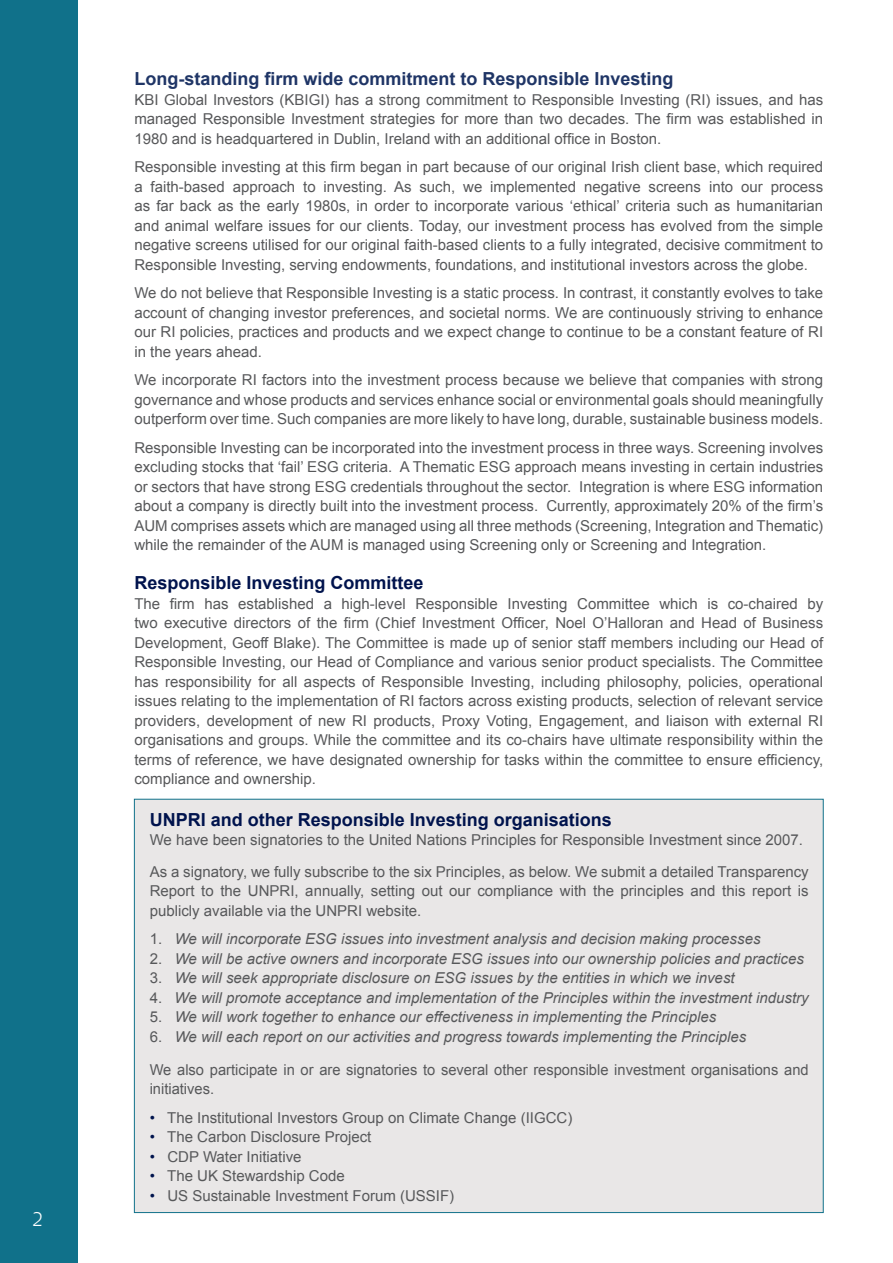
<style>
.page{position:relative;width:893px;height:1263px;background:#fff}
.page>*{position:absolute;margin:0;border:0;box-sizing:border-box;transform-origin:0 0}
.t1{font:300 18.75px "TF Forever";color:#fff}
.t2{font:700 18px "Arial";color:#00134d}
.t3{font:700 18px "Arial";color:#1f3566}
.t4{font:15px/19.5px "Arial";color:#57585a;text-align:justify}
.t5{font:italic 15px "Arial";color:#57585a}
.s1{font-style:normal}
.s2{color:#00134d}
</style>
<div class="page">
<div style="left:0;top:0;width:78px;height:1263px;background:#10718a"></div>
<div style="left:134px;top:799px;width:690px;height:414px;background:#e9e7e7;border:1px solid #10718a"></div>
<p class="t1" style="left:32px;top:1209px;width:13px">2</p>
<p class="t3" style="left:134px;top:67px;width:541px">Long-standing firm wide commitment to Responsible Investing</p>
<p class="t4" style="left:134px;top:90px;width:690px">KBI Global Investors (KBIGI) has a strong commitment to Responsible Investing (RI) issues, and has managed Responsible Investment strategies for more than two decades. The firm was established in 1980 and is headquartered in Dublin, Ireland with an additional office in Boston.</p>
<p class="t4" style="left:134px;top:158px;width:690px">Responsible investing at this firm began in part because of our original Irish client base, which required a faith-based approach to investing. As such, we implemented negative screens into our process as far back as the early 1980s, in order to incorporate various ‘ethical’ criteria such as humanitarian and animal welfare issues for our clients. Today, our investment process has evolved from the simple negative screens utilised for our original faith-based clients to a fully integrated, decisive commitment to Responsible Investing, serving endowments, foundations, and institutional investors across the globe.</p>
<p class="t4" style="left:134px;top:284px;width:690px">We do not believe that Responsible Investing is a static process. In contrast, it constantly evolves to take account of changing investor preferences, and societal norms. We are continuously striving to enhance our RI policies, practices and products and we expect change to continue to be a constant feature of RI in the years ahead.</p>
<p class="t4" style="left:134px;top:371px;width:690px">We incorporate RI factors into the investment process because we believe that companies with strong governance and whose products and services enhance social or environmental goals should meaningfully outperform over time. Such companies are more likely to have long, durable, sustainable business models.</p>
<p class="t4" style="left:134px;top:438px;width:690px">Responsible Investing can be incorporated into the investment process in three ways. Screening involves excluding stocks that ‘fail’ ESG criteria. A Thematic ESG approach means investing in certain industries or sectors that have strong ESG credentials throughout the sector. Integration is where ESG information about a company is directly built into the investment process. Currently, approximately 20% of the firm’s AUM comprises assets which are managed using all three methods (Screening, Integration and Thematic) while the remainder of the AUM is managed using Screening only or Screening and Integration.</p>
<p class="t2" style="left:134px;top:571px;width:291px">Responsible Investing Committee</p>
<p class="t4" style="left:134px;top:594px;width:690px">The firm has established a high-level Responsible Investing Committee which is co-chaired by two executive directors of the firm (Chief Investment Officer, Noel O’Halloran and Head of Business Development, Geoff Blake). The Committee is made up of senior staff members including our Head of Responsible Investing, our Head of Compliance and various senior product specialists. The Committee has responsibility for all aspects of Responsible Investing, including philosophy, policies, operational issues relating to the implementation of RI factors across existing products, selection of relevant service providers, development of new RI products, Proxy Voting, Engagement, and liaison with external RI organisations and groups. While the committee and its co-chairs have ultimate responsibility within the terms of reference, we have designated ownership for tasks within the committee to ensure efficiency, compliance and ownership.</p>
<p class="t2" style="left:150px;top:807px;width:464px">UNPRI and other Responsible Investing organisations</p>
<p class="t4" style="left:150px;top:824px;width:661px;line-height:31.5px">We have been signatories to the United Nations Principles for Responsible Investment since 2007.<br>As a signatory, we fully subscribe to the six Principles, as below. We submit a detailed Transparency</p>
<p class="t4" style="left:150px;top:881px;width:661px">Report to the UNPRI, annually, setting out our compliance with the principles and this report is publicly available via the UNPRI website.</p>
<p class="t5" style="left:150px;top:929px;width:612px"><span class="s1">1.</span> We will incorporate ESG issues into investment analysis and decision making processes</p>
<p class="t5" style="left:150px;top:949px;width:656px"><span class="s1">2.</span> We will be active owners and incorporate ESG issues into our ownership policies and practices</p>
<p class="t5" style="left:150px;top:968px;width:586px"><span class="s1">3.</span> We will seek appropriate disclosure on ESG issues by the entities in which we invest</p>
<p class="t5" style="left:150px;top:988px;width:661px"><span class="s1">4.</span> We will promote acceptance and implementation of the Principles within the investment industry</p>
<p class="t5" style="left:150px;top:1007px;width:568px"><span class="s1">5.</span> We will work together to enhance our effectiveness in implementing the Principles</p>
<p class="t5" style="left:150px;top:1027px;width:598px"><span class="s1">6.</span> We will each report on our activities and progress towards implementing the Principles</p>
<p class="t4" style="left:150px;top:1060px;width:661px">We also participate in or are signatories to several other responsible investment organisations and initiatives.</p>
<p class="t4" style="left:150px;top:1108px;width:424px"><span class="s2">•</span> The Institutional Investors Group on Climate Change (IIGCC)</p>
<p class="t4" style="left:150px;top:1127px;width:223px"><span class="s2">•</span> The Carbon Disclosure Project</p>
<p class="t4" style="left:150px;top:1147px;width:153px"><span class="s2">•</span> CDP Water Initiative</p>
<p class="t4" style="left:150px;top:1166px;width:197px"><span class="s2">•</span> The UK Stewardship Code</p>
<p class="t4" style="left:150px;top:1186px;width:306px"><span class="s2">•</span> US Sustainable Investment Forum (USSIF)</p>
</div>
